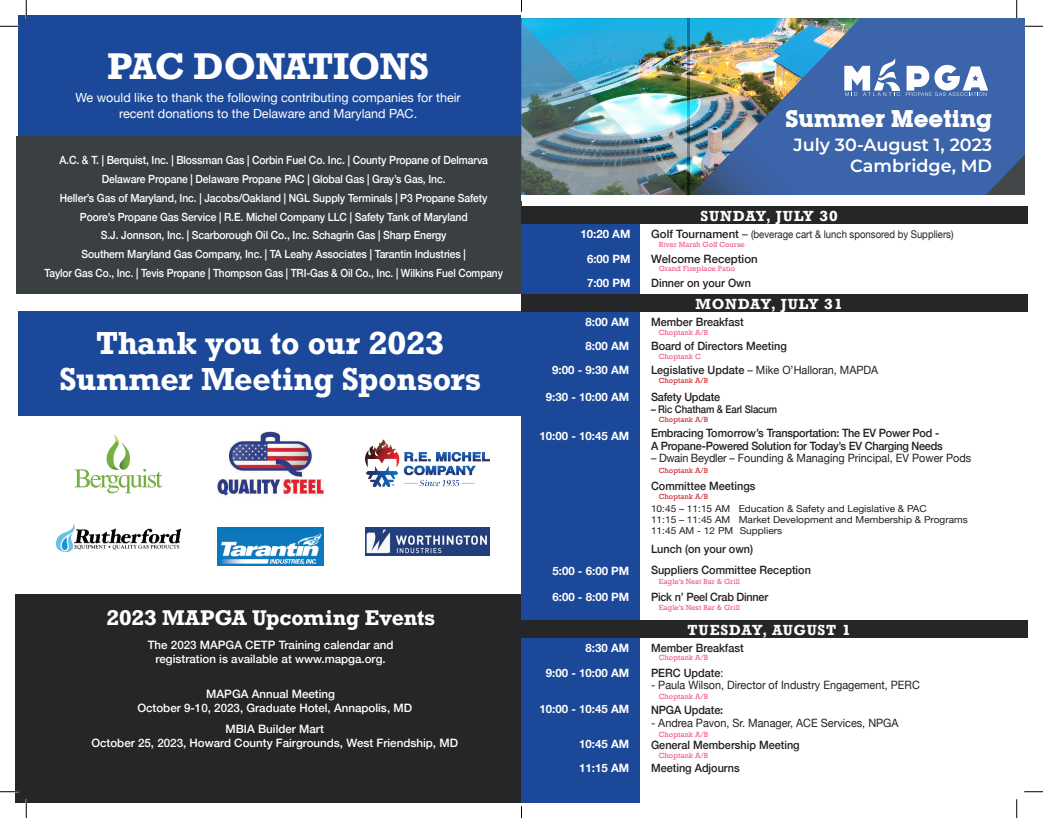
<style>
.page{position:relative;width:1043px;height:818px;background:#fff}
.page>*{position:absolute;margin:0;border:0;box-sizing:border-box;transform-origin:0 0}
.t1{font:700 35px "Rockwell";letter-spacing:-.025em;color:#fff}
.t2{font:700 30px/36px "Rockwell";color:#fff;text-align:center}
.t3{font:700 21.25px "Lubalin";color:#fff}
.t4{font:700 20px "Rockwell";color:#fff}
.t5{font:600 17.62px/21.2px "Montserrat";color:#fff;text-align:right}
.t6{font:700 13.75px "Rockwell";letter-spacing:.055em;color:#fff}
.t7{font:700 13.75px "Rockwell";letter-spacing:.075em;color:#fff}
.t8{font:12.62px/16.2px "Helvetica Neue";color:#fff;text-align:center}
.t9{font:500 11.5px/24.4px "Helvetica Neue";color:#231f20;scale:.95 1}
.t10{font:500 11.5px/13.9px "Helvetica Neue";color:#fff;text-align:center}
.t11{font:11.5px "Helvetica Neue";color:#231f20;scale:.95 1}
.t12{font:700 11.5px/24.4px "Helvetica Neue";color:#fff;text-align:right}
.t13{font:500 11.5px/12.5px "Helvetica Neue";letter-spacing:-.02em;color:#231f20;scale:.95 1}
.t14{font:500 11.5px/24.4px "Helvetica Neue";color:#231f20}
.t15{font:500 11.25px/18.8px "Helvetica Neue";letter-spacing:-.01em;color:#fff;text-align:center;scale:.92 1}
.t16{font:10.62px "Helvetica Neue";color:#231f20;scale:.9 1}
.t17{font:500 10.62px "Helvetica Neue";letter-spacing:-.01em;color:#231f20;scale:.9 1}
.t18{font:9.62px/11.2px "Helvetica Neue";color:#231f20;scale:1.06 1}
.t19{font:7.62px "Rockwell";color:#f0568d}
.t20{font:7.62px "Rockwell";color:#d1232a}
.s1{font-weight:500;font-size:11.5px}
.s2{font-size:11.5px}
.s3{font-weight:400}
</style>
<div class="page">
<div style="left:18px;top:311px;width:505px;height:105px;background:#1c489a"></div>
<div style="left:15px;top:594px;width:508px;height:208px;background:#242627"></div>
<svg style="left:74px;top:435px;width:89px;height:58px"></svg>
<img style="left:57px;top:525px;width:123px;height:26px">
<img style="left:217px;top:431px;width:106px;height:65px">
<img style="left:217px;top:527px;width:106px;height:38px">
<img style="left:366px;top:439px;width:123px;height:47px">
<img style="left:366px;top:527px;width:123px;height:28px">
<div style="left:18px;top:15px;width:505px;height:122px;background:#1c489a"></div>
<div style="left:16px;top:137px;width:505px;height:157px;background:#3a3f41"></div>
<svg style="left:521px;top:15px;width:507px;height:185px"></svg>
<img style="left:690px;top:18px;width:335px;height:177px">
<img style="left:521px;top:18px;width:165px;height:177px">
<svg style="left:844px;top:58px;width:144px;height:38px"></svg>
<div style="left:521px;top:206px;width:119px;height:596px;background:#1c489a"></div>
<div style="left:521px;top:206px;width:507px;height:17px;background:#242627"></div>
<div style="left:521px;top:294px;width:507px;height:17px;background:#242627"></div>
<div style="left:521px;top:620px;width:507px;height:17px;background:#242627"></div>
<svg style="left:0;top:25px;width:19px;height:2px"></svg>
<svg style="left:1024px;top:25px;width:18px;height:2px"></svg>
<svg style="left:0;top:790px;width:19px;height:2px"></svg>
<svg style="left:1024px;top:791px;width:18px;height:1px"></svg>
<svg style="left:25px;top:0;width:2px;height:19px"></svg>
<svg style="left:25px;top:799px;width:2px;height:19px"></svg>
<svg style="left:1015px;top:0;width:2px;height:19px"></svg>
<svg style="left:1016px;top:799px;width:1px;height:19px"></svg>
<svg style="left:521px;top:806px;width:1px;height:12px"></svg>
<h1 class="t1" style="left:107px;top:43px;width:323px">PAC DONATIONS</h1>
<p class="t8" style="left:76px;top:90px;width:387px">We would like to thank the following contributing companies for their recent donations to the Delaware and Maryland PAC.</p>
<p class="t15" style="left:45px;top:150px;width:499px">A.C. &amp; T. | Berquist, Inc. | Blossman Gas | Corbin Fuel Co. Inc. | County Propane of Delmarva Delaware Propane | Delaware Propane PAC | Global Gas | Gray’s Gas, Inc.<br>Heller’s Gas of Maryland, Inc. | Jacobs/Oakland | NGL Supply Terminals | P3 Propane Safety Poore’s Propane Gas Service | R.E. Michel Company LLC | Safety Tank of Maryland<br>S.J. Jonnson, Inc. | Scarborough Oil Co., Inc. Schagrin Gas | Sharp Energy<br>Southern Maryland Gas Company, Inc. | TA Leahy Associates | Tarantin Industries |<br>Taylor Gas Co., Inc. | Tevis Propane | Thompson Gas | TRI-Gas &amp; Oil Co., Inc. | Wilkins Fuel Company</p>
<h2 class="t2" style="left:60px;top:325px;width:422px">Thank you to our 2023<br>Summer Meeting Sponsors</h2>
<h3 class="t4" style="left:106px;top:605px;width:330px">2023 MAPGA Upcoming Events</h3>
<p class="t10" style="left:148px;top:637px;width:247px">The 2023 MAPGA CETP Training calendar and registration is available at www.mapga.org.</p>
<p class="t10" style="left:137px;top:686px;width:276px;text-align:left;text-indent:69px">MAPGA Annual Meeting<br>October 9-10, 2023, Graduate Hotel, Annapolis, MD</p>
<p class="t10" style="left:91px;top:721px;width:368px">MBIA Builder Mart<br>October 25, 2023, Howard County Fairgrounds, West Friendship, MD</p>
<p class="t12" style="left:580px;top:222px;width:52px;text-align:center">10:20 AM<br>6:00 PM<br>7:00 PM</p>
<p class="t12" style="left:552px;top:310px;width:78px">8:00 AM<br>8:00 AM<br>9:00 - 9:30 AM</p>
<p class="t12" style="left:546px;top:385px;width:85px">9:30 - 10:00 AM</p>
<p class="t12" style="left:539px;top:424px;width:91px">10:00 - 10:45 AM</p>
<p class="t12" style="left:552px;top:558px;width:78px">5:00 - 6:00 PM</p>
<p class="t12" style="left:552px;top:585px;width:78px">6:00 - 8:00 PM</p>
<p class="t12" style="left:546px;top:636px;width:85px">8:30 AM<br>9:00 - 10:00 AM</p>
<p class="t12" style="left:539px;top:697px;width:91px">10:00 - 10:45 AM</p>
<p class="t12" style="left:579px;top:731px;width:52px;text-align:left">10:45 AM<br>11:15 AM</p>
<h3 class="t3" style="left:785px;top:103px;width:208px">Summer Meeting</h3>
<h3 class="t5" style="left:793px;top:133px;width:200px">July 30-August 1, 2023<br>Cambridge, MD</h3>
<p class="t7" style="left:700px;top:207px;width:139px">SUNDAY, JULY 30</p>
<p class="t16" style="left:651px;top:227px;width:337px"><span class="s1">Golf Tournament</span> <span class="s2">–</span> (beverage cart &amp; lunch sponsored by Suppliers)</p>
<p class="t14" style="left:651px;top:245px;width:108px">Welcome Reception<br>Dinner on your Own</p>
<p class="t9" style="left:651px;top:308px;width:241px">Member Breakfast<br>Board of Directors Meeting<br>Legislative Update <span class="s3">– Mike O’Halloran, MAPDA</span></p>
<p class="t13" style="left:651px;top:390px;width:74px">Safety Update</p>
<p class="t17" style="left:651px;top:400px;width:142px">– Ric Chatham &amp; Earl Slacum</p>
<p class="t13" style="left:651px;top:426px;width:309px">Embracing Tomorrow’s Transportation: The EV Power Pod -<br>A Propane-Powered Solution for Today’s EV Charging Needs</p>
<p class="t11" style="left:651px;top:450px;width:339px">– Dwain Beydler – Founding &amp; Managing Principal, EV Power Pods</p>
<p class="t9" style="left:651px;top:473px;width:111px">Committee Meetings</p>
<p class="t18" style="left:651px;top:503px;width:300px">10:45 – 11:15 AM Education &amp; Safety and Legislative &amp; PAC<br>11:15 – 11:45 AM Market Development and Membership &amp; Programs<br>11:45 AM - 12 PM Suppliers</p>
<p class="t9" style="left:651px;top:538px;width:170px;line-height:20.6px">Lunch (on your own)<br>Suppliers Committee Reception</p>
<p class="t13" style="left:651px;top:589px;width:125px">Pick n’ Peel Crab Dinner</p>
<p class="t19" style="left:658px;top:240px;width:88px">River Marsh Golf Course</p>
<p class="t19" style="left:658px;top:264px;width:78px">Grand Fireplace Patio</p>
<p class="t6" style="left:695px;top:294px;width:149px">MONDAY, JULY 31</p>
<p class="t19" style="left:658px;top:328px;width:51px">Choptank A/B</p>
<p class="t19" style="left:658px;top:352px;width:44px">Choptank C</p>
<p class="t20" style="left:658px;top:376px;width:51px">Choptank A/B</p>
<p class="t20" style="left:658px;top:414px;width:51px">Choptank A/B</p>
<p class="t20" style="left:658px;top:466px;width:51px">Choptank A/B</p>
<p class="t20" style="left:658px;top:492px;width:51px">Choptank A/B</p>
<p class="t19" style="left:658px;top:577px;width:83px">Eagle’s Nest Bar &amp; Grill</p>
<p class="t19" style="left:658px;top:603px;width:83px">Eagle’s Nest Bar &amp; Grill</p>
<p class="t6" style="left:687px;top:620px;width:165px">TUESDAY, AUGUST 1</p>
<p class="t9" style="left:651px;top:635px;width:99px">Member Breakfast<br>PERC Update<span class="s3">:</span></p>
<p class="t11" style="left:651px;top:676px;width:284px">- Paula Wilson, Director of Industry Engagement, PERC</p>
<p class="t9" style="left:651px;top:697px;width:78px">NPGA Update:</p>
<p class="t11" style="left:651px;top:714px;width:262px">- Andrea Pavon, Sr. Manager, ACE Services, NPGA</p>
<p class="t9" style="left:651px;top:733px;width:158px;line-height:22.5px">General Membership Meeting<br>Meeting Adjourns</p>
<p class="t19" style="left:658px;top:653px;width:51px">Choptank A/B</p>
<p class="t19" style="left:658px;top:691px;width:51px">Choptank A/B</p>
<p class="t19" style="left:658px;top:729px;width:51px">Choptank A/B</p>
<p class="t19" style="left:658px;top:751px;width:51px">Choptank A/B</p>
</div>
